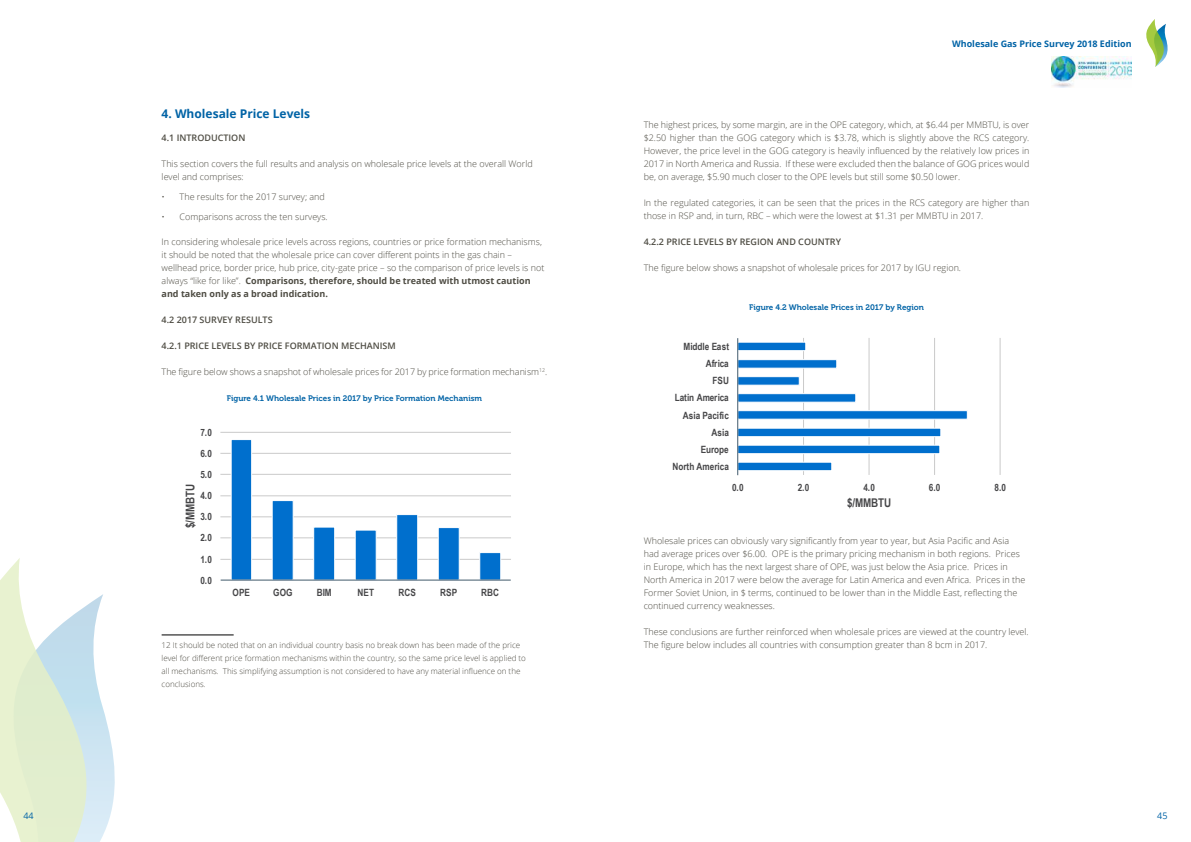
<style>
.page{position:relative;width:1191px;height:842px;background:#fff}
.page>*{position:absolute;margin:0;border:0;box-sizing:border-box;transform-origin:0 0}
.t1{font:700 12px "Open Sans";color:#0063a6}
.t2{font:700 12px "Arial Narrow";letter-spacing:-.01em;color:#464648}
.t3{font:700 10px "Arial Narrow";letter-spacing:.005em;color:#464648}
.t4{font:300 9px/13px "Open Sans";color:#4e4c43}
.t5{font:600 9px "Open Sans";color:#4e4c43}
.t6{font:700 9px "Open Sans";color:#0063a6}
.t7{font:9px "Open Sans";color:#0063a6}
.t8{font:300 8px/13px "Open Sans";color:#4e4c43}
.t9{font:8px "Museo 700";color:#0063a6}
.s1{font-weight:700}
</style>
<div class="page">
<svg style="left:0;top:558px;width:115px;height:284px"></svg>
<svg style="left:1146px;top:19px;width:22px;height:48px"></svg>
<img style="left:1051px;top:57px;width:80px;height:31px">
<hr style="left:220px;top:559px;width:291px;height:1px;background:#cacaca">
<hr style="left:220px;top:538px;width:291px;height:1px;background:#cacaca">
<hr style="left:220px;top:517px;width:291px;height:1px;background:#cacaca">
<hr style="left:220px;top:496px;width:291px;height:1px;background:#cacaca">
<hr style="left:220px;top:474px;width:291px;height:1px;background:#cacaca">
<hr style="left:220px;top:453px;width:291px;height:1px;background:#cacaca">
<hr style="left:220px;top:432px;width:291px;height:1px;background:#cacaca">
<svg style="left:230px;top:440px;width:272px;height:140px"></svg>
<hr style="left:221px;top:580px;width:290px;height:1px;background:#415a6c">
<hr style="left:162px;top:634px;width:72px;height:1px;background:#000">
<hr style="left:803px;top:338px;width:1px;height:137px;background:#cacaca">
<hr style="left:868px;top:338px;width:1px;height:137px;background:#cacaca">
<hr style="left:934px;top:338px;width:1px;height:137px;background:#cacaca">
<hr style="left:999px;top:338px;width:1px;height:137px;background:#cacaca">
<svg style="left:738px;top:341px;width:230px;height:131px"></svg>
<hr style="left:737px;top:338px;width:1px;height:137px;background:#415a6c">
<h1 class="t1" style="left:162px;top:106px;width:150px">4. Wholesale Price Levels</h1>
<p class="t5" style="left:162px;top:131px;width:85px">4.1 INTRODUCTION</p>
<p class="t4" style="left:162px;top:157px;width:373px">This section covers the full results and analysis on wholesale price levels at the overall World level and comprises:</p>
<p class="t4" style="left:162px;top:190px;width:165px">• The results for the 2017 survey; and</p>
<p class="t4" style="left:162px;top:210px;width:168px">• Comparisons across the ten surveys.</p>
<p class="t4" style="left:162px;top:235px;width:384px">In considering wholesale price levels across regions, countries or price formation mechanisms, it should be noted that the wholesale price can cover different points in the gas chain – wellhead price, border price, hub price, city-gate price – so the comparison of price levels is not always “like for like”. <span class="s1">Comparisons, therefore, should be treated with utmost caution and taken only as a broad indication.</span></p>
<p class="t5" style="left:162px;top:313px;width:112px">4.2 2017 SURVEY RESULTS</p>
<p class="t5" style="left:162px;top:339px;width:236px">4.2.1 PRICE LEVELS BY PRICE FORMATION MECHANISM</p>
<p class="t4" style="left:162px;top:365px;width:387px">The figure below shows a snapshot of wholesale prices for 2017 by price formation mechanism<sup>12</sup>.</p>
<p class="t9" style="left:227px;top:394px;width:257px">Figure 4.1 Wholesale Prices in 2017 by Price Formation Mechanism</p>
<p class="t3" style="left:200px;top:425px;width:13px">7.0</p>
<p class="t3" style="left:200px;top:446px;width:13px">6.0</p>
<p class="t3" style="left:200px;top:467px;width:13px">5.0</p>
<h1 class="t2" style="left:181px;top:528px;width:46px;rotate:-90deg">$/MMBTU</h1>
<p class="t3" style="left:200px;top:488px;width:13px">4.0</p>
<p class="t3" style="left:200px;top:509px;width:13px">3.0</p>
<p class="t3" style="left:200px;top:530px;width:13px">2.0</p>
<p class="t3" style="left:200px;top:551px;width:13px">1.0</p>
<p class="t3" style="left:200px;top:573px;width:13px">0.0</p>
<p class="t3" style="left:233px;top:585px;width:19px">OPE</p>
<p class="t3" style="left:273px;top:585px;width:21px">GOG</p>
<p class="t3" style="left:317px;top:585px;width:16px">BIM</p>
<p class="t3" style="left:357px;top:585px;width:18px">NET</p>
<p class="t3" style="left:398px;top:585px;width:19px">RCS</p>
<p class="t3" style="left:440px;top:585px;width:18px">RSP</p>
<p class="t3" style="left:481px;top:585px;width:19px">RBC</p>
<p class="t8" style="left:162px;top:638px;width:366px">12 It should be noted that on an individual country basis no break down has been made of the price level for different price formation mechanisms within the country, so the same price level is applied to all mechanisms. This simplifying assumption is not considered to have any material influence on the conclusions.</p>
<p class="t6" style="left:952px;top:37px;width:181px">Wholesale Gas Price Survey 2018 Edition</p>
<p class="t4" style="left:643px;top:118px;width:387px;text-align:justify">The highest prices, by some margin, are in the OPE category, which, at $6.44 per MMBTU, is over $2.50 higher than the GOG category which is $3.78, which is slightly above the RCS category.<br>However, the price level in the GOG category is heavily influenced by the relatively low prices in 2017 in North America and Russia. If these were excluded then the balance of GOG prices would be, on average, $5.90 much closer to the OPE levels but still some $0.50 lower.</p>
<p class="t4" style="left:643px;top:196px;width:387px">In the regulated categories, it can be seen that the prices in the RCS category are higher than those in RSP and, in turn, RBC – which were the lowest at $1.31 per MMBTU in 2017.</p>
<p class="t5" style="left:643px;top:235px;width:199px">4.2.2 PRICE LEVELS BY REGION AND COUNTRY</p>
<p class="t4" style="left:643px;top:261px;width:319px">The figure below shows a snapshot of wholesale prices for 2017 by IGU region.</p>
<p class="t9" style="left:749px;top:303px;width:176px">Figure 4.2 Wholesale Prices in 2017 by Region</p>
<p class="t3" style="left:683px;top:339px;width:47px">Middle East</p>
<p class="t3" style="left:705px;top:356px;width:25px">Africa</p>
<p class="t3" style="left:712px;top:373px;width:18px">FSU</p>
<p class="t3" style="left:674px;top:390px;width:56px">Latin America</p>
<p class="t3" style="left:683px;top:407px;width:48px">Asia Pacific</p>
<p class="t3" style="left:711px;top:425px;width:19px">Asia</p>
<p class="t3" style="left:700px;top:442px;width:30px">Europe</p>
<p class="t3" style="left:672px;top:459px;width:58px">North America</p>
<p class="t3" style="left:732px;top:480px;width:13px">0.0</p>
<p class="t3" style="left:797px;top:480px;width:13px">2.0</p>
<p class="t3" style="left:863px;top:480px;width:13px">4.0</p>
<p class="t3" style="left:929px;top:480px;width:13px">6.0</p>
<p class="t3" style="left:994px;top:480px;width:13px">8.0</p>
<h1 class="t2" style="left:847px;top:493px;width:46px">$/MMBTU</h1>
<p class="t4" style="left:643px;top:534px;width:383px">Wholesale prices can obviously vary significantly from year to year, but Asia Pacific and Asia had average prices over $6.00. OPE is the primary pricing mechanism in both regions. Prices in Europe, which has the next largest share of OPE, was just below the Asia price. Prices in North America in 2017 were below the average for Latin America and even Africa. Prices in the Former Soviet Union, in $ terms, continued to be lower than in the Middle East, reflecting the continued currency weaknesses.</p>
<p class="t4" style="left:643px;top:625px;width:386px">These conclusions are further reinforced when wholesale prices are viewed at the country level.<br>The figure below includes all countries with consumption greater than 8 bcm in 2017.</p>
<p class="t7" style="left:23px;top:809px;width:12px">44</p>
<p class="t7" style="left:1157px;top:809px;width:12px">45</p>
</div>
